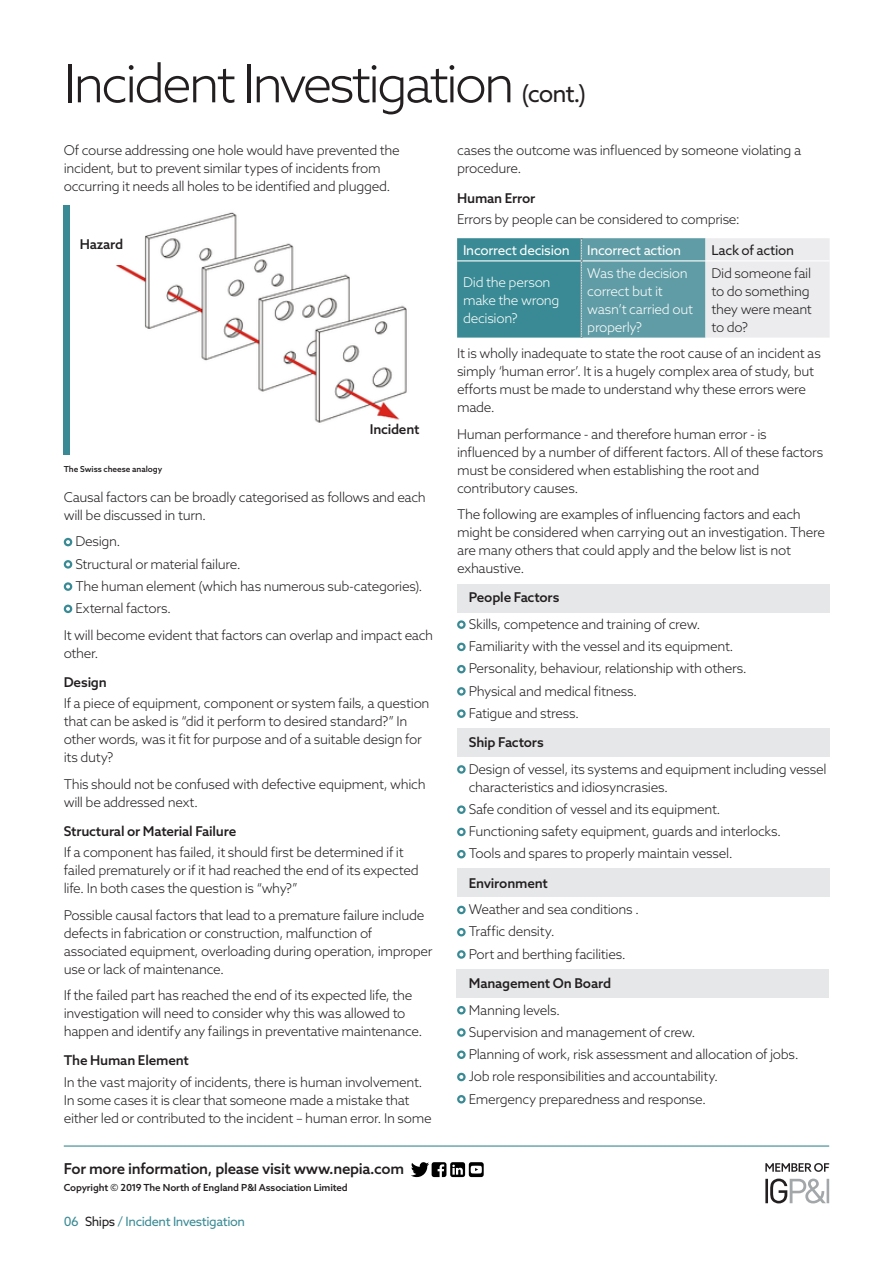
<style>
.page{position:relative;width:893px;height:1263px;background:#fff}
.page>*{position:absolute;margin:0;border:0;box-sizing:border-box;transform-origin:0 0}
.NORTH_-_Title{font:300 52.5px "Azo Sans";letter-spacing:-.06em;color:#231f20}
.NORTH_-_Footer{font:500 15px "Azo Sans";letter-spacing:-.02em;color:#231f20}
.NORTH_-_Body_2{font:300 13.5px/18px "Azo Sans";letter-spacing:-.025em;color:#231f20}
.NORTH_-_Points_1{font:300 13.5px/18px "Azo Sans";letter-spacing:-.025em;color:#231f20}
.NORTH_-_Points_2{font:300 13.5px "Azo Sans";letter-spacing:-.02em;color:#231f20}
.NORTH_-_Sub_Sub_Head{font:500 13.5px "Azo Sans";letter-spacing:-.015em;color:#231f20}
.NORTH_-_Body_2-2{font:300 13.5px/18px "Azo Sans";letter-spacing:-.02em;color:#fff}
.NORTH_-_Body_2-3{font:13.5px "Azo Sans";letter-spacing:-.02em;color:#fff}
.NORTH_-_Body_2-4{font:500 13.5px "Azo Sans";letter-spacing:-.02em;color:#231f20}
.NORTH_-_Body_2-5{font:13.5px "Azo Sans";letter-spacing:-.025em;color:#231f20}
.NORTH_-_Navigation{font:12.75px "Azo Sans";letter-spacing:-.03em;color:#398a94}
.NORTH_-_Footer-2{font:500 9.75px "Azo Sans";letter-spacing:-.01em;color:#231f20}
.NORTH_-_Copyright{font:500 8.25px "Azo Sans";letter-spacing:-.01em;color:#231f20}
.s1{font-weight:400;font-size:24px}
.s2{color:#231f20}
</style>
<div class="page">
<div style="left:457px;top:969px;width:372px;height:29px;background:#e6e7e9"></div>
<div style="left:457px;top:868px;width:373px;height:28px;background:#e6e7e9"></div>
<div style="left:457px;top:729px;width:373px;height:28px;background:#e6e7e9"></div>
<div style="left:457px;top:585px;width:372px;height:28px;background:#e6e7e9"></div>
<div style="left:64px;top:538px;width:8px;height:8px;border:2px solid #398a94;border-radius:50%"></div>
<div style="left:64px;top:560px;width:8px;height:9px;border:2px solid #398a94;border-radius:50%"></div>
<div style="left:64px;top:582px;width:8px;height:9px;border:2px solid #398a94;border-radius:50%"></div>
<div style="left:64px;top:605px;width:8px;height:8px;border:2px solid #398a94;border-radius:50%"></div>
<svg style="left:457px;top:238px;width:373px;height:100px;background:#84b2b9"></svg>
<div style="left:457px;top:620px;width:9px;height:9px;border:2px solid #398a94;border-radius:50%"></div>
<div style="left:457px;top:643px;width:9px;height:8px;border:2px solid #398a94;border-radius:50%"></div>
<div style="left:457px;top:665px;width:9px;height:8px;border:2px solid #398a94;border-radius:50%"></div>
<div style="left:457px;top:687px;width:9px;height:9px;border:2px solid #398a94;border-radius:50%"></div>
<div style="left:457px;top:709px;width:9px;height:9px;border:2px solid #398a94;border-radius:50%"></div>
<div style="left:457px;top:765px;width:9px;height:9px;border:2px solid #398a94;border-radius:50%"></div>
<div style="left:457px;top:805px;width:9px;height:9px;border:2px solid #398a94;border-radius:50%"></div>
<div style="left:457px;top:828px;width:9px;height:8px;border:2px solid #398a94;border-radius:50%"></div>
<div style="left:457px;top:850px;width:9px;height:8px;border:2px solid #398a94;border-radius:50%"></div>
<div style="left:457px;top:906px;width:9px;height:8px;border:2px solid #398a94;border-radius:50%"></div>
<div style="left:457px;top:928px;width:9px;height:8px;border:2px solid #398a94;border-radius:50%"></div>
<div style="left:457px;top:950px;width:9px;height:9px;border:2px solid #398a94;border-radius:50%"></div>
<div style="left:457px;top:1006px;width:9px;height:8px;border:2px solid #398a94;border-radius:50%"></div>
<div style="left:457px;top:1028px;width:9px;height:9px;border:2px solid #398a94;border-radius:50%"></div>
<div style="left:457px;top:1050px;width:9px;height:9px;border:2px solid #398a94;border-radius:50%"></div>
<div style="left:457px;top:1073px;width:9px;height:8px;border:2px solid #398a94;border-radius:50%"></div>
<div style="left:457px;top:1095px;width:9px;height:8px;border:2px solid #398a94;border-radius:50%"></div>
<hr style="left:64px;top:1145px;width:765px;height:1px;background:#398a94">
<svg style="left:411px;top:1162px;width:73px;height:15px"></svg>
<svg style="left:765px;top:1178px;width:64px;height:25px"></svg>
<svg style="left:765px;top:1163px;width:64px;height:9px"></svg>
<img style="left:116px;top:212px;width:291px;height:211px">
<div style="left:64px;top:205px;width:6px;height:250px;background:#398a94"></div>
<div style="left:80px;top:238px;width:58px;height:27px;background:#fff"></div>
<p class="NORTH_-_Title" style="left:64px;top:49px;width:524px">Incident Investigation <span class="s1">(cont.)</span></p>
<p class="NORTH_-_Body_2" style="left:64px;top:141px;width:338px">Of course addressing one hole would have prevented the incident, but to prevent similar types of incidents from occurring it needs all holes to be identified and plugged.</p>
<p class="NORTH_-_Body_2-4" style="left:80px;top:235px;width:45px">Hazard</p>
<p class="NORTH_-_Copyright" style="left:64px;top:464px;width:100px">The Swiss cheese analogy</p>
<p class="NORTH_-_Body_2-4" style="left:370px;top:420px;width:51px">Incident</p>
<p class="NORTH_-_Body_2" style="left:64px;top:488px;width:364px">Causal factors can be broadly categorised as follows and each will be discussed in turn.</p>
<p class="NORTH_-_Points_1" style="left:75px;top:532px;width:47px">Design.</p>
<p class="NORTH_-_Points_1" style="left:75px;top:555px;width:167px">Structural or material failure.</p>
<p class="NORTH_-_Points_1" style="left:75px;top:577px;width:349px">The human element (which has numerous sub-categories).</p>
<p class="NORTH_-_Points_2" style="left:75px;top:599px;width:97px">External factors.</p>
<p class="NORTH_-_Body_2" style="left:64px;top:626px;width:371px">It will become evident that factors can overlap and impact each other.</p>
<p class="NORTH_-_Sub_Sub_Head" style="left:64px;top:673px;width:45px">Design</p>
<p class="NORTH_-_Body_2" style="left:64px;top:694px;width:367px">If a piece of equipment, component or system fails, a question that can be asked is “did it perform to desired standard?” In other words, was it fit for purpose and of a suitable design for its duty?</p>
<p class="NORTH_-_Body_2" style="left:64px;top:775px;width:363px">This should not be confused with defective equipment, which will be addressed next.</p>
<p class="NORTH_-_Sub_Sub_Head" style="left:64px;top:822px;width:174px">Structural or Material Failure</p>
<p class="NORTH_-_Body_2" style="left:64px;top:843px;width:357px">If a component has failed, it should first be determined if it failed prematurely or if it had reached the end of its expected life. In both cases the question is “why?”</p>
<p class="NORTH_-_Body_2" style="left:64px;top:905px;width:370px">Possible causal factors that lead to a premature failure include defects in fabrication or construction, malfunction of associated equipment, overloading during operation, improper use or lack of maintenance.</p>
<p class="NORTH_-_Body_2" style="left:64px;top:986px;width:360px">If the failed part has reached the end of its expected life, the investigation will need to consider why this was allowed to happen and identify any failings in preventative maintenance.</p>
<p class="NORTH_-_Sub_Sub_Head" style="left:64px;top:1051px;width:127px">The Human Element</p>
<p class="NORTH_-_Body_2" style="left:64px;top:1072px;width:370px">In the vast majority of incidents, there is human involvement.<br>In some cases it is clear that someone made a mistake that either led or contributed to the incident – human error. In some</p>
<p class="NORTH_-_Footer" style="left:64px;top:1159px;width:342px">For more information, please visit www.nepia.com</p>
<p class="NORTH_-_Footer-2" style="left:64px;top:1181px;width:286px">Copyright © 2019 The North of England P&amp;I Association Limited</p>
<p class="NORTH_-_Navigation" style="left:64px;top:1213px;width:183px">06 <span class="s2">Ships</span> / Incident Investigation</p>
<p class="NORTH_-_Body_2" style="left:457px;top:141px;width:346px">cases the outcome was influenced by someone violating a procedure.</p>
<p class="NORTH_-_Sub_Sub_Head" style="left:457px;top:189px;width:80px">Human Error</p>
<p class="NORTH_-_Body_2" style="left:457px;top:210px;width:284px">Errors by people can be considered to comprise:</p>
<p class="NORTH_-_Body_2-3" style="left:463px;top:241px;width:108px">Incorrect decision</p>
<p class="NORTH_-_Body_2-3" style="left:587px;top:241px;width:95px">Incorrect action</p>
<p class="NORTH_-_Body_2-5" style="left:711px;top:241px;width:84px">Lack of action</p>
<p class="NORTH_-_Body_2-2" style="left:463px;top:273px;width:98px">Did the person make the wrong decision?</p>
<p class="NORTH_-_Body_2-2" style="left:587px;top:264px;width:107px">Was the decision correct but it wasn’t carried out properly?</p>
<p class="NORTH_-_Body_2" style="left:711px;top:264px;width:102px">Did someone fail to do something they were meant to do?</p>
<p class="NORTH_-_Body_2" style="left:457px;top:344px;width:365px">It is wholly inadequate to state the root cause of an incident as simply ‘human error’. It is a hugely complex area of study, but efforts must be made to understand why these errors were made.</p>
<p class="NORTH_-_Body_2" style="left:457px;top:425px;width:368px">Human performance - and therefore human error - is influenced by a number of different factors. All of these factors must be considered when establishing the root and contributory causes.</p>
<p class="NORTH_-_Body_2" style="left:457px;top:505px;width:370px">The following are examples of influencing factors and each might be considered when carrying out an investigation. There are many others that could apply and the below list is not exhaustive.</p>
<p class="NORTH_-_Sub_Sub_Head" style="left:469px;top:589px;width:92px">People Factors</p>
<p class="NORTH_-_Points_1" style="left:469px;top:615px;width:233px">Skills, competence and training of crew.</p>
<p class="NORTH_-_Points_1" style="left:469px;top:637px;width:266px">Familiarity with the vessel and its equipment.</p>
<p class="NORTH_-_Points_1" style="left:469px;top:659px;width:280px">Personality, behaviour, relationship with others.</p>
<p class="NORTH_-_Points_1" style="left:469px;top:682px;width:170px">Physical and medical fitness.</p>
<p class="NORTH_-_Points_2" style="left:469px;top:704px;width:112px">Fatigue and stress.</p>
<p class="NORTH_-_Sub_Sub_Head" style="left:469px;top:733px;width:76px">Ship Factors</p>
<p class="NORTH_-_Points_1" style="left:469px;top:760px;width:359px">Design of vessel, its systems and equipment including vessel characteristics and idiosyncrasies.</p>
<p class="NORTH_-_Points_1" style="left:469px;top:800px;width:253px">Safe condition of vessel and its equipment.</p>
<p class="NORTH_-_Points_1" style="left:469px;top:822px;width:314px">Functioning safety equipment, guards and interlocks.</p>
<p class="NORTH_-_Points_2" style="left:469px;top:845px;width:265px">Tools and spares to properly maintain vessel.</p>
<p class="NORTH_-_Sub_Sub_Head" style="left:469px;top:874px;width:81px">Environment</p>
<p class="NORTH_-_Points_1" style="left:469px;top:900px;width:172px">Weather and sea conditions .</p>
<p class="NORTH_-_Points_1" style="left:469px;top:922px;width:87px">Traffic density.</p>
<p class="NORTH_-_Points_2" style="left:469px;top:945px;width:159px">Port and berthing facilities.</p>
<p class="NORTH_-_Sub_Sub_Head" style="left:469px;top:974px;width:144px">Management On Board</p>
<p class="NORTH_-_Points_1" style="left:469px;top:1000px;width:93px">Manning levels.</p>
<p class="NORTH_-_Points_1" style="left:469px;top:1023px;width:228px">Supervision and management of crew.</p>
<p class="NORTH_-_Points_1" style="left:469px;top:1045px;width:331px">Planning of work, risk assessment and allocation of jobs.</p>
<p class="NORTH_-_Points_1" style="left:469px;top:1067px;width:251px">Job role responsibilities and accountability.</p>
<p class="NORTH_-_Points_2" style="left:469px;top:1090px;width:239px">Emergency preparedness and response.</p>
</div>
